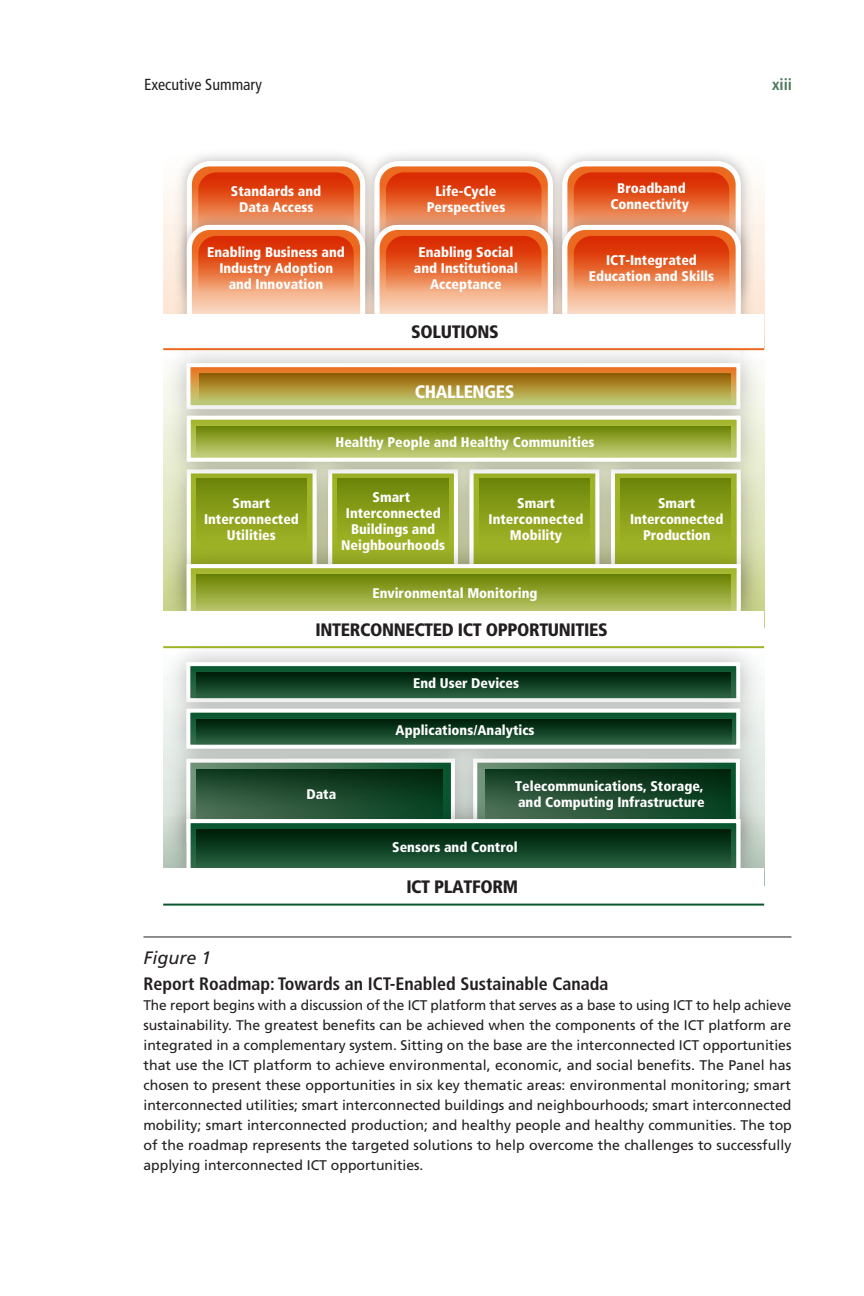
<style>
.page{position:relative;width:864px;height:1296px;background:#fff}
.page>*{position:absolute;margin:0;border:0;box-sizing:border-box;transform-origin:0 0}
.t1{font:700 condensed 18px "Frutiger";color:#231f20}
.t2{font:900 condensed 18px "Frutiger";letter-spacing:-.02em;color:#231f20}
.t3{font:900 condensed 18px "Frutiger";letter-spacing:-.02em;color:#fff}
.t4{font:italic 18px "Frutiger";color:#231f20}
.t5{font:condensed 16px "Frutiger";color:#231f20}
.t6{font:700 condensed 16px "Frutiger";color:#4b795a}
.t7{font:14px/20px "Frutiger";color:#231f20;text-align:justify}
.t8{font:900 condensed 14px/16px "Frutiger";color:#fff;text-align:center}
</style>
<div class="page">
<img style="left:170px;top:155px;width:588px;height:53px">
<img style="left:599px;top:492px;width:166px;height:42px">
<img style="left:163px;top:492px;width:24px;height:42px">
<img style="left:317px;top:492px;width:153px;height:42px">
<svg style="left:473px;top:492px;width:123px;height:42px"></svg>
<svg style="left:611px;top:492px;width:130px;height:42px"></svg>
<svg style="left:190px;top:492px;width:127px;height:42px"></svg>
<svg style="left:328px;top:492px;width:130px;height:42px"></svg>
<img style="left:170px;top:208px;width:588px;height:106px">
<svg style="left:187px;top:161px;width:178px;height:153px;background:#ea8359"></svg>
<svg style="left:375px;top:161px;width:178px;height:153px;background:#ea8359"></svg>
<svg style="left:562px;top:161px;width:179px;height:153px;background:#ea845a"></svg>
<div style="left:197px;top:770px;width:245px;height:105px;background:linear-gradient(to right,#275035,#032f15)"></div>
<div style="left:486px;top:770px;width:245px;height:105px;background:linear-gradient(to right,#274f34,#032f14)"></div>
<img style="left:163px;top:789px;width:602px;height:117px">
<svg style="left:192px;top:824px;width:543px;height:44px;background:#094f2b"></svg>
<div style="left:187px;top:819px;width:553px;height:60px;border:4px solid #fff"></div>
<svg style="left:196px;top:830px;width:535px;height:38px;background:#114124"></svg>
<div style="left:163px;top:868px;width:601px;height:35px;background:#fff"></div>
<hr style="left:163px;top:904px;width:601px;height:2px;background:#0c562e">
<svg style="left:479px;top:492px;width:111px;height:42px;background:#889e19"></svg>
<svg style="left:621px;top:492px;width:110px;height:42px;background:#889e19"></svg>
<svg style="left:197px;top:492px;width:110px;height:42px;background:#889e19"></svg>
<svg style="left:338px;top:492px;width:110px;height:42px;background:#889e19"></svg>
<img style="left:163px;top:534px;width:602px;height:94px">
<svg style="left:192px;top:569px;width:544px;height:43px;background:#9caf2c"></svg>
<div style="left:187px;top:564px;width:554px;height:60px;border:4px solid #fff"></div>
<svg style="left:196px;top:575px;width:535px;height:37px;background:#95a73a"></svg>
<div style="left:163px;top:612px;width:601px;height:35px;background:#fff"></div>
<img style="left:163px;top:646px;width:602px;height:32px">
<svg style="left:191px;top:667px;width:544px;height:11px;background:#094e2b"></svg>
<div style="left:186px;top:662px;width:554px;height:40px;border:4px solid #fff"></div>
<div style="left:196px;top:673px;width:535px;height:38px;background:#01250e"></div>
<img style="left:163px;top:678px;width:602px;height:101px">
<svg style="left:191px;top:714px;width:544px;height:30px;background:#0e5933"></svg>
<div style="left:186px;top:709px;width:554px;height:40px;border:4px solid #fff"></div>
<svg style="left:197px;top:719px;width:534px;height:38px;background:#52725f"></svg>
<img style="left:163px;top:333px;width:602px;height:52px">
<svg style="left:192px;top:368px;width:543px;height:17px;background:#d87424"></svg>
<div style="left:187px;top:363px;width:553px;height:46px;border:4px solid #fff"></div>
<svg style="left:200px;top:374px;width:530px;height:11px;background:#9c7115"></svg>
<img style="left:163px;top:385px;width:602px;height:107px">
<svg style="left:192px;top:421px;width:544px;height:36px;background:#a7b835"></svg>
<div style="left:187px;top:416px;width:554px;height:46px;border:4px solid #fff"></div>
<svg style="left:196px;top:426px;width:535px;height:42px;background:#a9b662"></svg>
<hr style="left:143px;top:936px;width:648px;height:1px;background:#231f20">
<p class="t5" style="left:144px;top:75px;width:119px">Executive Summary</p>
<p class="t6" style="left:772px;top:75px;width:21px">xiii</p>
<p class="t8" style="left:231px;top:183px;width:92px">Standards and<br>Data Access</p>
<p class="t8" style="left:427px;top:183px;width:80px">Life-Cycle<br>Perspectives</p>
<p class="t8" style="left:207px;top:244px;width:139px">Enabling Business and<br>Industry Adoption and Innovation</p>
<p class="t8" style="left:414px;top:244px;width:106px">Enabling Social and Institutional<br>Acceptance</p>
<p class="t2" style="left:411px;top:321px;width:89px">SOLUTIONS</p>
<p class="t8" style="left:610px;top:180px;width:80px">Broadband<br>Connectivity</p>
<p class="t8" style="left:589px;top:252px;width:127px">ICT-Integrated<br>Education and Skills</p>
<p class="t3" style="left:415px;top:381px;width:101px">CHALLENGES</p>
<p class="t8" style="left:336px;top:434px;width:260px">Healthy People and Healthy Communities</p>
<p class="t8" style="left:204px;top:495px;width:96px">Smart<br>Interconnected<br>Utilities</p>
<p class="t8" style="left:341px;top:489px;width:105px">Smart<br>Interconnected<br>Buildings and<br>Neighbourhoods</p>
<p class="t8" style="left:372px;top:585px;width:167px">Environmental Monitoring</p>
<p class="t2" style="left:316px;top:619px;width:294px">INTERCONNECTED ICT OPPORTUNITIES</p>
<p class="t8" style="left:489px;top:495px;width:96px">Smart<br>Interconnected<br>Mobility</p>
<p class="t8" style="left:630px;top:495px;width:95px">Smart<br>Interconnected<br>Production</p>
<p class="t8" style="left:306px;top:787px;width:31px">Data</p>
<p class="t8" style="left:413px;top:676px;width:107px">End User Devices</p>
<p class="t8" style="left:396px;top:722px;width:140px">Applications/Analytics</p>
<p class="t8" style="left:515px;top:778px;width:191px;text-align:left">Telecommunications, Storage, and Computing Infrastructure</p>
<p class="t8" style="left:392px;top:839px;width:127px">Sensors and Control</p>
<p class="t2" style="left:406px;top:876px;width:113px">ICT PLATFORM</p>
<p class="t4" style="left:143px;top:948px;width:70px">Figure 1</p>
<p class="t1" style="left:143px;top:973px;width:467px">Report Roadmap: Towards an ICT-Enabled Sustainable Canada</p>
<p class="t7" style="left:143px;top:995px;width:650px">The report begins with a discussion of the ICT platform that serves as a base to using ICT to help achieve sustainability. The greatest benefits can be achieved when the components of the ICT platform are integrated in a complementary system. Sitting on the base are the interconnected ICT opportunities that use the ICT platform to achieve environmental, economic, and social benefits. The Panel has chosen to present these opportunities in six key thematic areas: environmental monitoring; smart interconnected utilities; smart interconnected buildings and neighbourhoods; smart interconnected mobility; smart interconnected production; and healthy people and healthy communities. The top of the roadmap represents the targeted solutions to help overcome the challenges to successfully applying interconnected ICT opportunities.</p>
</div>
